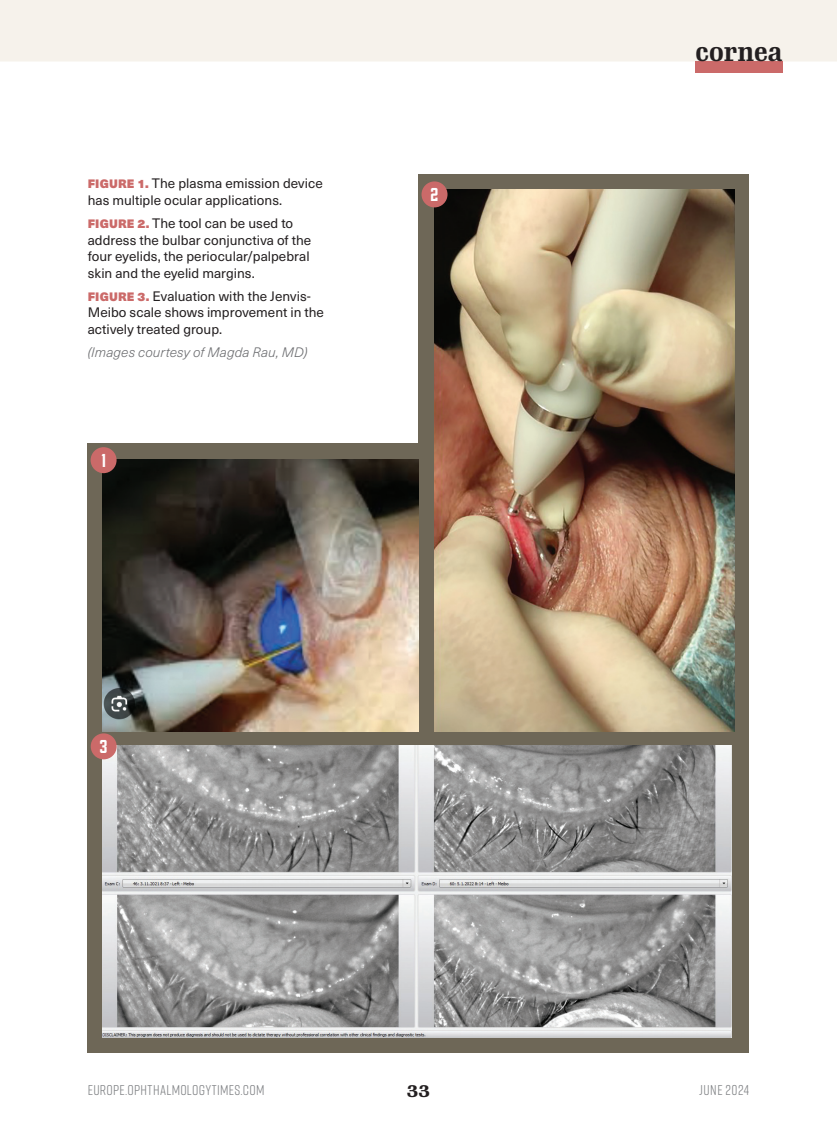
<style>
.page{position:relative;width:837px;height:1134px;background:#fff}
.page>*{position:absolute;margin:0;border:0;box-sizing:border-box;transform-origin:0 0}
.t1{font:700 27px "Gimlet Text Compressed";color:#231f20}
.Figure___2018{font:17.25px "Prohibition";color:#fff}
.t2{font:900 16.5px "Gimlet Text";color:#231f20}
.t3{font:14.25px "Rift Soft";letter-spacing:.04em;color:#808285}
.t4{font:14.1px "Rift Soft";letter-spacing:.02em;color:#808285}
.t5{font:13.5px/16.5px "Neue Haas Unica W1 G";color:#231f20}
.t6{font:italic 300 13.5px "Neue Haas Unica W1 G";letter-spacing:.005em;color:#6c6d70}
.s1{font-family:"Neue Haas Unica W1 G X Black";font-size:12px;color:#cb6a69}
</style>
<div class="page">
<div style="left:418px;top:175px;width:331px;height:878px;background:#6e6757"></div>
<div style="left:88px;top:444px;width:434px;height:609px;background:#6e6757"></div>
<img style="left:103px;top:459px;width:315px;height:273px">
<div style="left:91px;top:447px;width:26px;height:26px;background:#cb6a69;border-radius:50%"></div>
<img style="left:103px;top:745px;width:629px;height:293px">
<div style="left:91px;top:733px;width:26px;height:26px;background:#cb6a69;border-radius:50%"></div>
<img style="left:435px;top:190px;width:299px;height:542px">
<div style="left:422px;top:181px;width:26px;height:26px;background:#cb6a69;border-radius:50%"></div>
<div style="left:0;top:0;width:837px;height:62px;background:#f6f2eb"></div>
<div style="left:696px;top:62px;width:87px;height:11px;background:#cb6a69"></div>
<p class="t5" style="left:88px;top:175px;width:237px"><span class="s1">FIGURE 1.</span> The plasma emission device has multiple ocular applications.</p>
<p class="t5" style="left:88px;top:214px;width:225px"><span class="s1">FIGURE 2.</span> The tool can be used to address the bulbar conjunctiva of the four eyelids, the periocular/palpebral skin and the eyelid margins.</p>
<p class="t5" style="left:88px;top:287px;width:238px"><span class="s1">FIGURE 3.</span> Evaluation with the Jenvis-<br>Meibo scale shows improvement in the actively treated group.</p>
<p class="t6" style="left:88px;top:343px;width:221px">(Images courtesy of Magda Rau, MD)</p>
<p class="Figure___2018" style="left:101px;top:448px;width:6px">1</p>
<p class="Figure___2018" style="left:431px;top:183px;width:9px">2</p>
<p class="Figure___2018" style="left:100px;top:734px;width:9px">3</p>
<h1 class="t1" style="left:696px;top:33px;width:88px">cornea</h1>
<p class="t4" style="left:88px;top:1080px;width:178px">EUROPE.OPHTHALMOLOGYTIMES.COM</p>
<p class="t2" style="left:407px;top:1079px;width:25px">33</p>
<p class="t3" style="left:699px;top:1080px;width:52px">JUNE 2024</p>
</div>
